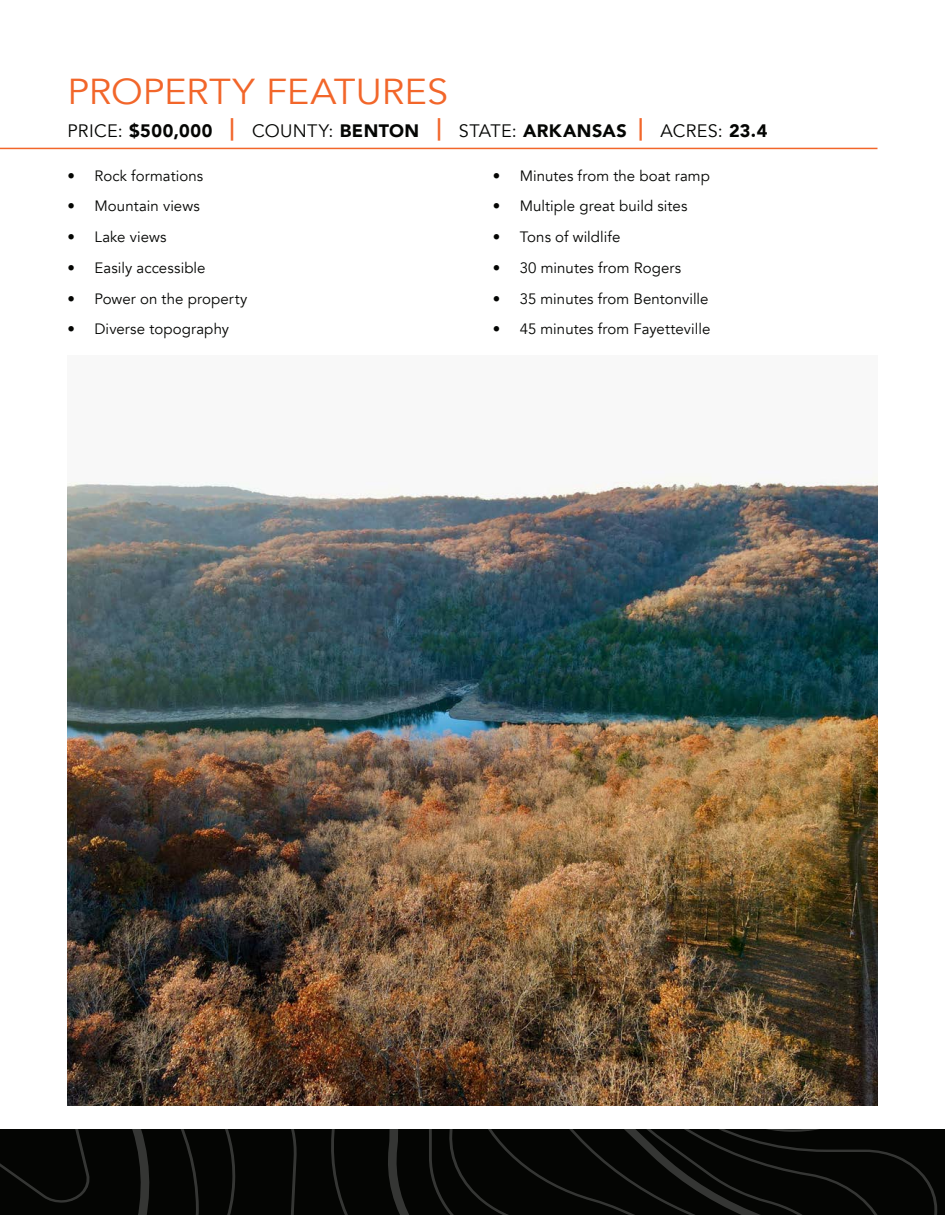
<style>
.page{position:relative;width:945px;height:1215px;background:#fff}
.page>*{position:absolute;margin:0;border:0;box-sizing:border-box;transform-origin:0 0}
.t1{font:36px "Avenir";color:#f2662a;scale:1.05 1}
.t2{font:900 18px "Avenir";letter-spacing:.025em;color:#040503}
.t3{font:15px "Avenir";letter-spacing:.005em;color:#040503}
.s1{font-weight:400}
.s2{font-size:22.5px;color:#f2662a}
</style>
<div class="page">
<img style="left:68px;top:476px;width:810px;height:629px">
<hr style="left:0;top:148px;width:878px;height:1px;background:#f2662a">
<svg style="left:0;top:1129px;width:945px;height:86px"></svg>
<p class="t1" style="left:68px;top:70px;width:364px">PROPERTY FEATURES</p>
<p class="t2" style="left:68px;top:115px;width:701px"><span class="s1">PRICE:</span> $500,000 <span class="s2">|</span> <span class="s1">COUNTY:</span> BENTON <span class="s2">|</span> <span class="s1">STATE:</span> ARKANSAS <span class="s2">|</span> <span class="s1">ACRES:</span> 23.4</p>
<p class="t3" style="left:68px;top:166px;width:137px">• Rock formations</p>
<p class="t3" style="left:68px;top:197px;width:134px">• Mountain views</p>
<p class="t3" style="left:68px;top:228px;width:101px">• Lake views</p>
<p class="t3" style="left:68px;top:259px;width:140px">• Easily accessible</p>
<p class="t3" style="left:68px;top:289px;width:182px">• Power on the property</p>
<p class="t3" style="left:68px;top:320px;width:163px">• Diverse topography</p>
<p class="t3" style="left:493px;top:166px;width:219px">• Minutes from the boat ramp</p>
<p class="t3" style="left:493px;top:197px;width:196px">• Multiple great build sites</p>
<p class="t3" style="left:493px;top:228px;width:129px">• Tons of wildlife</p>
<p class="t3" style="left:493px;top:259px;width:190px">• 30 minutes from Rogers</p>
<p class="t3" style="left:493px;top:289px;width:217px">• 35 minutes from Bentonville</p>
<p class="t3" style="left:493px;top:320px;width:219px">• 45 minutes from Fayetteville</p>
</div>
